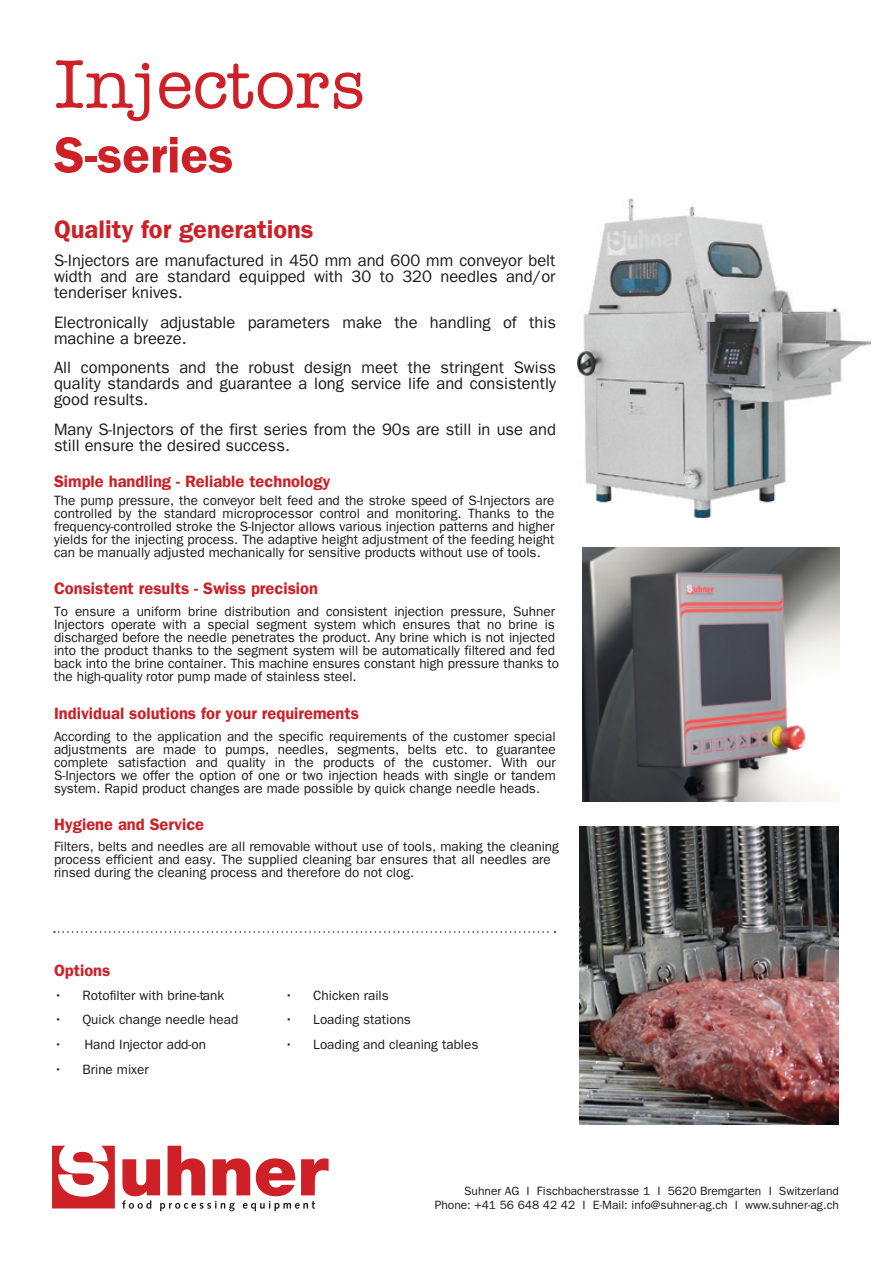
<style>
.page{position:relative;width:893px;height:1263px;background:#fff}
.page>*{position:absolute;margin:0;border:0;box-sizing:border-box;transform-origin:0 0}
.t1{font:500 70.5px "Amer Typewriter IT Cby BT";color:#cd2027}
.t2{font:600 51px "ITC Franklin Gothic Std";color:#cd2027}
.t3{font:600 25.5px "ITC Franklin Gothic Std";color:#cd2027}
.t4{font:16.5px/15.9px "ITC Franklin Gothic Std";color:#1a181b}
.t5{font:600 16.5px "ITC Franklin Gothic Std";color:#cd2027}
.t6{font:13.5px/13px "ITC Franklin Gothic Std";color:#1a181b;text-align:justify}
.t7{font:12px/14.4px "ITC Franklin Gothic Std";color:#1a181b;text-align:right}
</style>
<div class="page">
<img style="left:580px;top:826px;width:259px;height:299px">
<svg style="left:122px;top:1146px;width:207px;height:65px"></svg>
<svg style="left:52px;top:1146px;width:63px;height:62px"></svg>
<svg style="left:54px;top:931px;width:502px;height:2px"></svg>
<img style="left:578px;top:198px;width:293px;height:319px">
<img style="left:583px;top:547px;width:256px;height:254px">
<h1 class="t1" style="left:54px;top:41px;width:313px">Injectors</h1>
<h2 class="t2" style="left:54px;top:125px;width:181px">S-series</h2>
<h3 class="t3" style="left:54px;top:214px;width:261px">Quality for generations</h3>
<p class="t4" style="left:54px;top:255px;width:503px;text-align:justify">S-Injectors are manufactured in 450 mm and 600 mm conveyor belt width and are standard equipped with 30 to 320 needles and/or tenderiser knives.</p>
<p class="t4" style="left:54px;top:317px;width:503px">Electronically adjustable parameters make the handling of this machine a breeze.</p>
<p class="t4" style="left:54px;top:362px;width:503px;text-align:justify">All components and the robust design meet the stringent Swiss quality standards and guarantee a long service life and consistently good results.</p>
<p class="t4" style="left:54px;top:424px;width:503px">Many S-Injectors of the first series from the 90s are still in use and still ensure the desired success.</p>
<p class="t5" style="left:54px;top:476px;width:278px">Simple handling - Reliable technology</p>
<p class="t6" style="left:54px;top:495px;width:502px">The pump pressure, the conveyor belt feed and the stroke speed of S-Injectors are controlled by the standard microprocessor control and monitoring. Thanks to the frequency-controlled stroke the S-Injector allows various injection patterns and higher yields for the injecting process. The adaptive height adjustment of the feeding height can be manually adjusted mechanically for sensitive products without use of tools.</p>
<p class="t5" style="left:54px;top:583px;width:266px">Consistent results - Swiss precision</p>
<p class="t6" style="left:54px;top:607px;width:506px;text-align:left">To ensure a uniform brine distribution and consistent injection pressure, Suhner Injectors operate with a special segment system which ensures that no brine is discharged before the needle penetrates the product. Any brine which is not injected into the product thanks to the segment system will be automatically filtered and fed back into the brine container. This machine ensures constant high pressure thanks to the high-quality rotor pump made of stainless steel.</p>
<p class="t5" style="left:54px;top:708px;width:306px">Individual solutions for your requirements</p>
<p class="t6" style="left:54px;top:732px;width:503px">According to the application and the specific requirements of the customer special adjustments are made to pumps, needles, segments, belts etc. to guarantee complete satisfaction and quality in the products of the customer. With our S-Injectors we offer the option of one or two injection heads with single or tandem system. Rapid product changes are made possible by quick change needle heads.</p>
<p class="t5" style="left:54px;top:818px;width:152px">Hygiene and Service</p>
<p class="t6" style="left:54px;top:842px;width:506px;text-align:left">Filters, belts and needles are all removable without use of tools, making the cleaning process efficient and easy. The supplied cleaning bar ensures that all needles are rinsed during the cleaning process and therefore do not clog.</p>
<p class="t5" style="left:54px;top:961px;width:58px">Options</p>
<p class="t6" style="left:54px;top:988px;width:172px">• Rotofilter with brine-tank</p>
<p class="t6" style="left:54px;top:1013px;width:186px">• Quick change needle head</p>
<p class="t6" style="left:54px;top:1038px;width:154px">• Hand Injector add-on</p>
<p class="t6" style="left:54px;top:1063px;width:96px">• Brine mixer</p>
<p class="t6" style="left:285px;top:988px;width:105px">• Chicken rails</p>
<p class="t6" style="left:285px;top:1013px;width:128px">• Loading stations</p>
<p class="t6" style="left:285px;top:1040px;width:195px">• Loading and cleaning tables</p>
<p class="t7" style="left:435px;top:1183px;width:406px">Suhner AG I Fischbacherstrasse 1 I 5620 Bremgarten I Switzerland<br>Phone: +41 56 648 42 42 I E-Mail: info@suhner-ag.ch I www.suhner-ag.ch</p>
</div>
